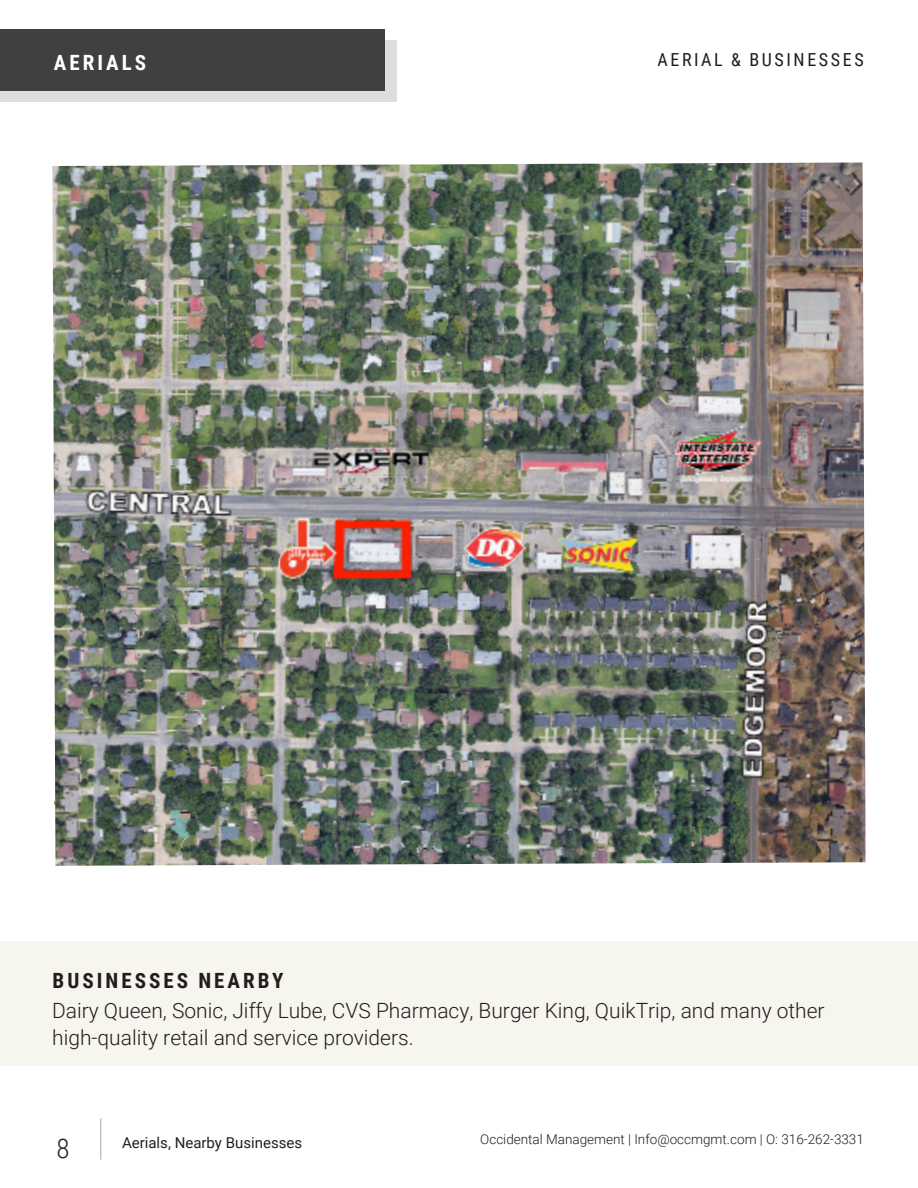
<style>
.page{position:relative;width:918px;height:1188px;background:#fff}
.page>*{position:absolute;margin:0;border:0;box-sizing:border-box;transform-origin:0 0}
.t1{font:300 27px "Roboto Condensed";color:#231f20}
.t2{font:300 21px/27px "Roboto";color:#211d1e}
.Headline{font:700 21px "Roboto Condensed";letter-spacing:.145em;color:#211d1e}
.t3{font:700 21px "Roboto Condensed";letter-spacing:.145em;color:#fff}
.Headline-2{font:18px "Roboto Condensed";letter-spacing:.145em;color:#211d1e}
.t4{font:15px "Roboto";color:#231f20}
.t5{font:300 13.5px "Roboto";color:#211d1e}
</style>
<div class="page">
<hr style="left:101px;top:1118px;width:1px;height:42px;background:#a5a6a8">
<div style="left:0;top:941px;width:918px;height:125px;background:#f6f5ee"></div>
<div style="left:0;top:40px;width:397px;height:62px;background:#ddd"></div>
<div style="left:0;top:29px;width:384px;height:62px;background:#3f4042"></div>
<img style="left:52px;top:162px;width:814px;height:704px">
<p class="t3" style="left:54px;top:47px;width:94px">AERIALS</p>
<p class="Headline-2" style="left:657px;top:47px;width:208px">AERIAL &amp; BUSINESSES</p>
<p class="Headline" style="left:53px;top:966px;width:233px">BUSINESSES NEARBY</p>
<p class="t2" style="left:52px;top:996px;width:774px">Dairy Queen, Sonic, Jiffy Lube, CVS Pharmacy, Burger King, QuikTrip, and many other high-quality retail and service providers.</p>
<p class="t1" style="left:56px;top:1130px;width:15px">8</p>
<p class="t4" style="left:122px;top:1133px;width:182px">Aerials, Nearby Businesses</p>
<p class="t5" style="left:480px;top:1130px;width:385px">Occidental Management | Info@occmgmt.com | O: 316-262-3331</p>
</div>
